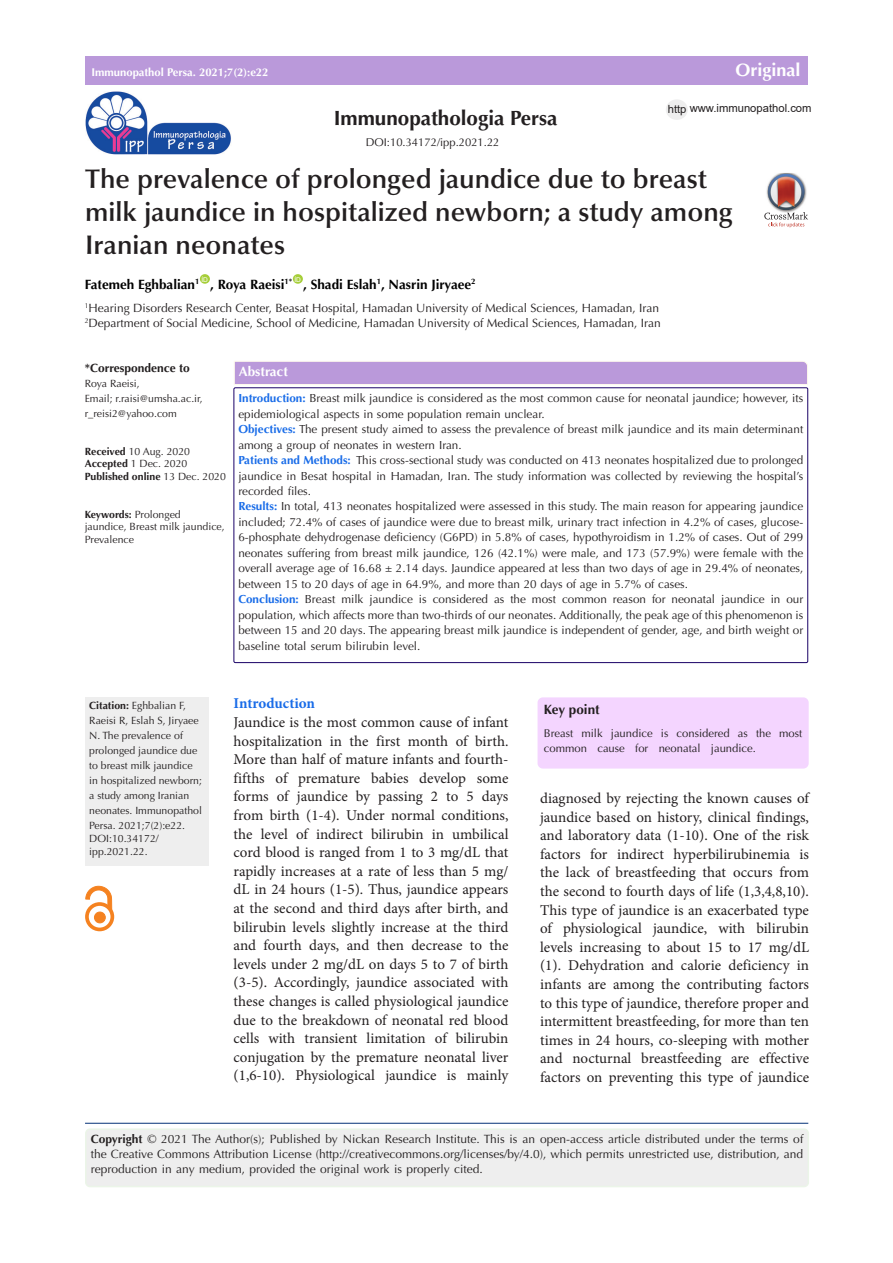
<style>
.page{position:relative;width:893px;height:1263px;background:#fff}
.page>*{position:absolute;margin:0;border:0;box-sizing:border-box;transform-origin:0 0}
.t1{font:600 27px/33px "Optima LT Std";color:#231f20}
.t2{font:700 20.55px "Optima LT Std";color:#231f20}
.t3{font:700 18px "Optima LT Std";color:#fff}
.t4{font:15px/18.6px "Minion Pro";color:#231f20;text-align:justify}
.t5{font:700 15px "Minion Pro";letter-spacing:-.005em;color:#196ce8}
.t6{font:700 13.5px "Optima LT Std";color:#000}
.Default{font:700 13.5px "Optima LT Std";color:#fff}
.t7{font:700 13.5px "Optima LT Std";color:#231f20}
.t8{font:12px/15px "Optima LT Std";color:#231f20;text-align:justify}
.t9{font:700 12px "Optima LT Std";color:#231f20}
.t10{font:11.7px/15.5px "Optima LT Std";color:#231f20;text-align:justify}
.t11{font:11.25px/15px "Optima LT Std";color:#231f20}
.t12{font:700 11.25px "Optima LT Std";color:#fff}
.t13{font:11.25px "Arial";color:#231f20}
.t14{font:10.5px/15px "Optima LT Std";color:#231f20}
.t15{font:700 10.5px "Optima LT Std";color:#231f20}
.t16{font:6.6px "Arial";color:#fff}
.s1{font-weight:700}
.s2{font-weight:400}
.s3{font-weight:700;color:#196ce8}
</style>
<div class="page">
<hr style="left:85px;top:1123px;width:723px;height:1px;background:#053278">
<div style="left:86px;top:1129px;width:722px;height:57px;background:#eee;border-radius:4px"></div>
<div style="left:85px;top:1128px;width:724px;height:59px;border:2px solid #ebf5e8;border-radius:4px"></div>
<div style="left:85px;top:56px;width:723px;height:29px;background:#ba99da"></div>
<div style="left:200px;top:274px;width:10px;height:10px;background:#a6ce39;border-radius:50%"></div>
<div style="left:293px;top:274px;width:10px;height:10px;background:#a6ce39;border-radius:50%"></div>
<img style="left:85px;top:92px;width:146px;height:62px">
<div style="left:666px;top:99px;width:22px;height:21px;background:#eee;border-radius:50%"></div>
<div style="left:234px;top:388px;width:574px;height:275px;border:1px solid #190066"></div>
<svg style="left:234px;top:361px;width:574px;height:24px;background:#bfa0db"></svg>
<div style="left:85px;top:697px;width:123px;height:168px;background:#eee"></div>
<div style="left:94px;top:912px;width:11px;height:11px;background:#f58220;border-radius:50%"></div>
<div style="left:94px;top:912px;width:11px;height:11px;border:1px solid #f58220;border-radius:50%"></div>
<div style="left:85px;top:902px;width:29px;height:29px;border:4px solid #f58220;border-radius:50%"></div>
<svg style="left:86px;top:886px;width:26px;height:24px"></svg>
<div style="left:537px;top:697px;width:272px;height:71px;background:#f4d5ff;border-radius:5px"></div>
<img style="left:778px;top:173px;width:17px;height:1px">
<svg style="left:764px;top:174px;width:44px;height:53px"></svg>
<p class="t12" style="left:91px;top:66px;width:179px">Immunopathol Persa. 2021;7(2):e22</p>
<p class="t3" style="left:735px;top:59px;width:67px">Original</p>
<p class="t2" style="left:334px;top:106px;width:225px">Immunopathologia Persa</p>
<p class="t13" style="left:668px;top:101px;width:145px">http www.immunopathol.com</p>
<p class="t11" style="left:366px;top:135px;width:135px">DOI:10.34172/ipp.2021.22</p>
<p class="t1" style="left:85px;top:163px;width:649px">The prevalence of prolonged jaundice due to breast milk jaundice in hospitalized newborn; a study among<br>Iranian neonates</p>
<p class="t6" style="left:85px;top:276px;width:116px">Fatemeh Eghbalian<sup>1</sup></p>
<p class="t16" style="left:201px;top:275px;width:8px">ID</p>
<p class="t6" style="left:210px;top:276px;width:84px">, Roya Raeisi<sup>1*</sup></p>
<p class="t16" style="left:294px;top:275px;width:8px">ID</p>
<p class="t6" style="left:303px;top:276px;width:174px">, Shadi Eslah<sup>1</sup>, Nasrin Jiryaee<sup>2</sup></p>
<p class="t8" style="left:85px;top:301px;width:576px"><sup>1</sup>Hearing Disorders Research Center, Beasat Hospital, Hamadan University of Medical Sciences, Hamadan, Iran</p>
<p class="t8" style="left:85px;top:316px;width:578px"><sup>2</sup>Department of Social Medicine, School of Medicine, Hamadan University of Medical Sciences, Hamadan, Iran</p>
<p class="t9" style="left:85px;top:361px;width:107px">*Correspondence to</p>
<p class="t14" style="left:85px;top:376px;width:57px">Roya Raeisi,</p>
<p class="t14" style="left:85px;top:391px;width:120px">Email; r.raisi@umsha.ac.ir,</p>
<p class="t14" style="left:85px;top:406px;width:94px">r_reisi2@yahoo.com</p>
<p class="t14" style="left:85px;top:444px;width:107px"><span class="s1">Received</span> 10 Aug. 2020</p>
<p class="t14" style="left:85px;top:456px;width:104px"><span class="s1">Accepted</span> 1 Dec. 2020</p>
<p class="t15" style="left:85px;top:470px;width:143px">Published online <span class="s2">13 Dec. 2020</span></p>
<p class="t14" style="left:85px;top:508px;width:142px;line-height:12.6px"><span class="s1">Keywords:</span> Prolonged jaundice, Breast milk jaundice,<br>Prevalence</p>
<p class="Default" style="left:239px;top:363px;width:51px">Abstract</p>
<p class="t10" style="left:238px;top:391px;width:566px"><span class="s3">Introduction:</span> Breast milk jaundice is considered as the most common cause for neonatal jaundice; however, its epidemiological aspects in some population remain unclear.</p>
<p class="t10" style="left:238px;top:422px;width:566px"><span class="s3">Objectives:</span> The present study aimed to assess the prevalence of breast milk jaundice and its main determinant among a group of neonates in western Iran.</p>
<p class="t10" style="left:238px;top:453px;width:566px"><span class="s3">Patients and Methods:</span> This cross-sectional study was conducted on 413 neonates hospitalized due to prolonged jaundice in Besat hospital in Hamadan, Iran. The study information was collected by reviewing the hospital’s recorded files.</p>
<p class="t10" style="left:238px;top:499px;width:567px"><span class="s3">Results:</span> In total, 413 neonates hospitalized were assessed in this study. The main reason for appearing jaundice included; 72.4% of cases of jaundice were due to breast milk, urinary tract infection in 4.2% of cases, glucose-6-phosphate dehydrogenase deficiency (G6PD) in 5.8% of cases, hypothyroidism in 1.2% of cases. Out of 299 neonates suffering from breast milk jaundice, 126 (42.1%) were male, and 173 (57.9%) were female with the overall average age of 16.68 ± 2.14 days. Jaundice appeared at less than two days of age in 29.4% of neonates, between 15 to 20 days of age in 64.9%, and more than 20 days of age in 5.7% of cases.</p>
<p class="t10" style="left:238px;top:592px;width:566px"><span class="s3">Conclusion:</span> Breast milk jaundice is considered as the most common reason for neonatal jaundice in our population, which affects more than two-thirds of our neonates. Additionally, the peak age of this phenomenon is between 15 and 20 days. The appearing breast milk jaundice is independent of gender, age, and birth weight or baseline total serum bilirubin level.</p>
<p class="t14" style="left:89px;top:698px;width:114px"><span class="s1">Citation:</span> Eghbalian F,<br>Raeisi R, Eslah S, Jiryaee<br>N. The prevalence of prolonged jaundice due to breast milk jaundice in hospitalized newborn; a study among Iranian neonates. Immunopathol<br>Persa. 2021;7(2):e22.</p>
<p class="t14" style="left:89px;top:832px;width:71px;line-height:12.6px">DOI:10.34172/ ipp.2021.22.</p>
<p class="t5" style="left:234px;top:693px;width:83px">Introduction</p>
<p class="t4" style="left:234px;top:713px;width:276px">Jaundice is the most common cause of infant hospitalization in the first month of birth.<br>More than half of mature infants and fourth&shy;fifths of premature babies develop some forms of jaundice by passing 2 to 5 days from birth (1-4). Under normal conditions, the level of indirect bilirubin in umbilical cord blood is ranged from 1 to 3 mg/dL that rapidly increases at a rate of less than 5 mg/ dL in 24 hours (1-5). Thus, jaundice appears at the second and third days after birth, and bilirubin levels slightly increase at the third and fourth days, and then decrease to the levels under 2 mg/dL on days 5 to 7 of birth (3-5). Accordingly, jaundice associated with these changes is called physiological jaundice due to the breakdown of neonatal red blood cells with transient limitation of bilirubin conjugation by the premature neonatal liver (1,6-10). Physiological jaundice is mainly</p>
<p class="t7" style="left:544px;top:701px;width:57px">Key point</p>
<p class="t11" style="left:544px;top:726px;width:260px">Breast milk jaundice is considered as the most common cause for neonatal jaundice.</p>
<p class="t4" style="left:540px;top:789px;width:270px">diagnosed by rejecting the known causes of jaundice based on history, clinical findings, and laboratory data (1-10). One of the risk factors for indirect hyperbilirubinemia is the lack of breastfeeding that occurs from the second to fourth days of life (1,3,4,8,10).<br>This type of jaundice is an exacerbated type of physiological jaundice, with bilirubin levels increasing to about 15 to 17 mg/dL (1). Dehydration and calorie deficiency in infants are among the contributing factors to this type of jaundice, therefore proper and intermittent breastfeeding, for more than ten times in 24 hours, co-sleeping with mother and nocturnal breastfeeding are effective factors on preventing this type of jaundice</p>
<p class="t8" style="left:91px;top:1131px;width:714px"><span class="s1">Copyright</span> © 2021 The Author(s); Published by Nickan Research Institute. This is an open-access article distributed under the terms of the Creative Commons Attribution License (http://creativecommons.org/licenses/by/4.0), which permits unrestricted use, distribution, and reproduction in any medium, provided the original work is properly cited.</p>
</div>
